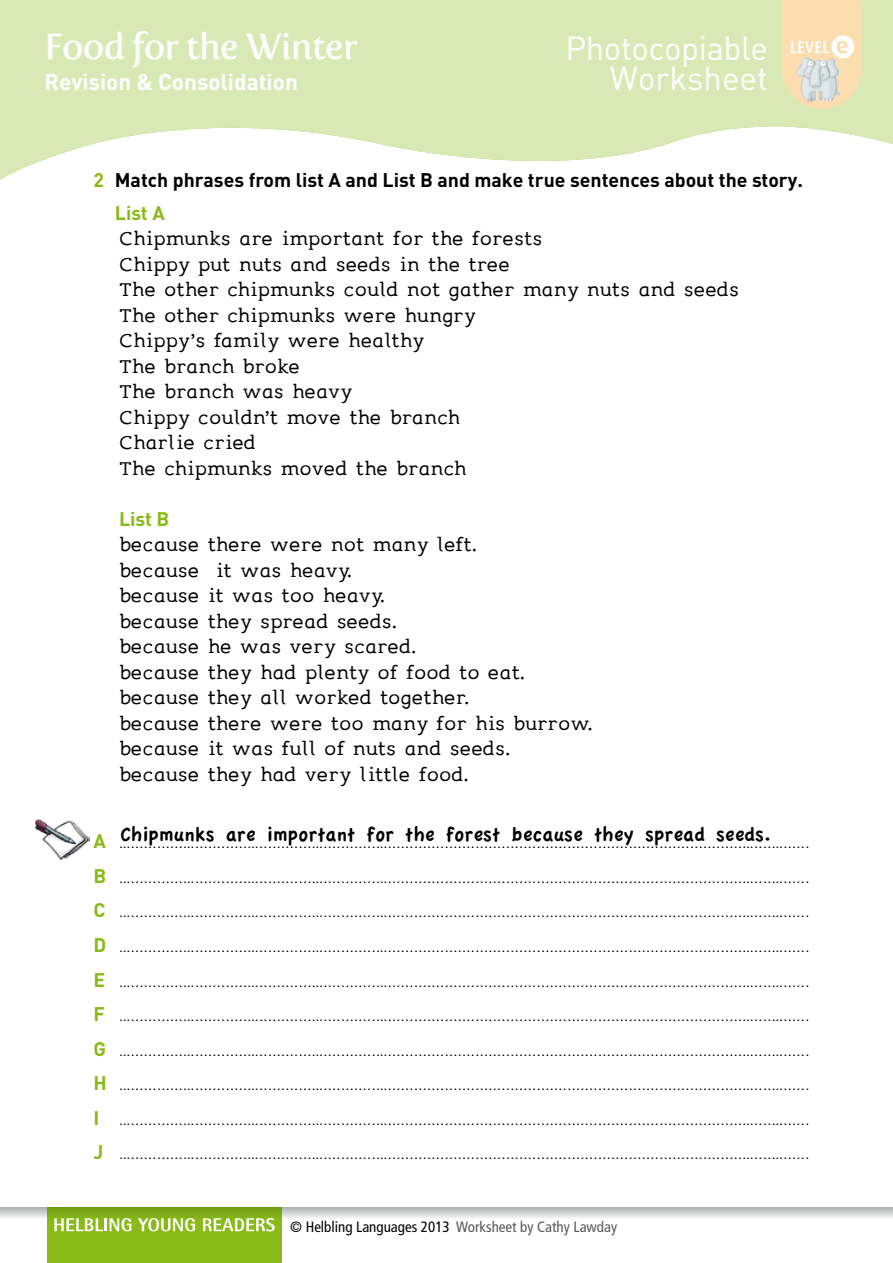
<style>
.page{position:relative;width:893px;height:1263px;background:#fff}
.page>*{position:absolute;margin:0;border:0;box-sizing:border-box;transform-origin:0 0}
.t1{font:36px "Fertigo Pro";letter-spacing:-.02em;color:#fff}
.t2{font:33px/30px "DINOT";letter-spacing:-.015em;color:#fff;text-align:right}
.t3{font:24px/25.5px "leggimi";color:#000}
.t4{font:700 22.5px "DINOT";color:#fff}
.t5{font:21px "Apple Casual";color:#000}
.t6{font:700 19.5px/33px "DINOT";color:#000}
.t7{font:700 19.5px "DINOT";color:#89ba17}
.t8{font:15px "DINOT";color:#000}
.t9{font:condensed 15px "Frutiger";color:#000}
.s1{color:#89ba17}
.s2{font-weight:700;font-size:19.5px;color:#89ba17}
.s3{color:#58585a}
</style>
<div class="page">
<div style="left:47px;top:1208px;width:234px;height:55px;background:#89ba17"></div>
<svg style="left:0;top:1208px;width:893px;height:29px"></svg>
<svg style="left:203px;top:1218px;width:72px;height:13px"></svg>
<svg style="left:0;top:0;width:893px;height:180px;fill:#d9e9b6"></svg>
<img style="left:35px;top:819px;width:55px;height:41px">
<h1 class="t1" style="left:44px;top:25px;width:315px">Food for the Winter</h1>
<h3 class="t4" style="left:44px;top:67px;width:255px">Revision &amp; Consolidation</h3>
<h2 class="t2" style="left:566px;top:32px;width:204px">Photocopiable<br>Worksheet</h2>
<h3 class="t6" style="left:115px;top:163px;width:690px;text-indent:-21px"><span class="s1">2</span> Match phrases from list A and List B and make true sentences about the story.<br><span class="s1">List A</span></h3>
<p class="t3" style="left:119px;top:226px;width:621px">Chipmunks are important for the forests<br>Chippy put nuts and seeds in the tree<br>The other chipmunks could not gather many nuts and seeds<br>The other chipmunks were hungry<br>Chippy’s family were healthy<br>The branch broke<br>The branch was heavy<br>Chippy couldn’t move the branch<br>Charlie cried<br>The chipmunks moved the branch</p>
<h3 class="t7" style="left:119px;top:506px;width:52px">List B</h3>
<p class="t3" style="left:119px;top:532px;width:476px">because there were not many left.<br>because it was heavy.<br>because it was too heavy.<br>because they spread seeds.<br>because he was very scared.<br>because they had plenty of food to eat. because they all worked together.<br>because there were too many for his burrow. because it was full of nuts and seeds. because they had very little food.</p>
<h3 class="t5" style="left:120px;top:823px;width:651px">Chipmunks are important for the forest because they spread seeds.</h3>
<p class="t8" style="left:94px;top:833px;width:717px"><span class="s2">A</span> …............…............…............…............….................................................................................…....…......</p>
<p class="t8" style="left:94px;top:867px;width:717px"><span class="s2">B</span> …............…............…............…............….................................................................................…....…......</p>
<p class="t8" style="left:94px;top:902px;width:717px"><span class="s2">C</span> …............…............…............…............….................................................................................…....…......</p>
<p class="t8" style="left:94px;top:936px;width:717px"><span class="s2">D</span> …............…............…............…............….................................................................................…....…......</p>
<p class="t8" style="left:94px;top:971px;width:717px"><span class="s2">E</span> …............…............…............…............….................................................................................…....…......</p>
<p class="t8" style="left:94px;top:1005px;width:717px"><span class="s2">F</span> …............…............…............…............….................................................................................…....…......</p>
<p class="t8" style="left:94px;top:1040px;width:717px"><span class="s2">G</span> …............…............…............…............….................................................................................…....…......</p>
<p class="t8" style="left:94px;top:1074px;width:717px"><span class="s2">H</span> …............…............…............…............….................................................................................…....…......</p>
<p class="t8" style="left:94px;top:1109px;width:717px"><span class="s2">I</span> …............…............…............…............….................................................................................…....…......</p>
<p class="t8" style="left:94px;top:1143px;width:717px"><span class="s2">J</span> …............…............…............…............….................................................................................…....…......</p>
<p class="t9" style="left:290px;top:1218px;width:329px">© Helbling Languages 2013 <span class="s3">Worksheet by Cathy Lawday</span></p>
</div>
